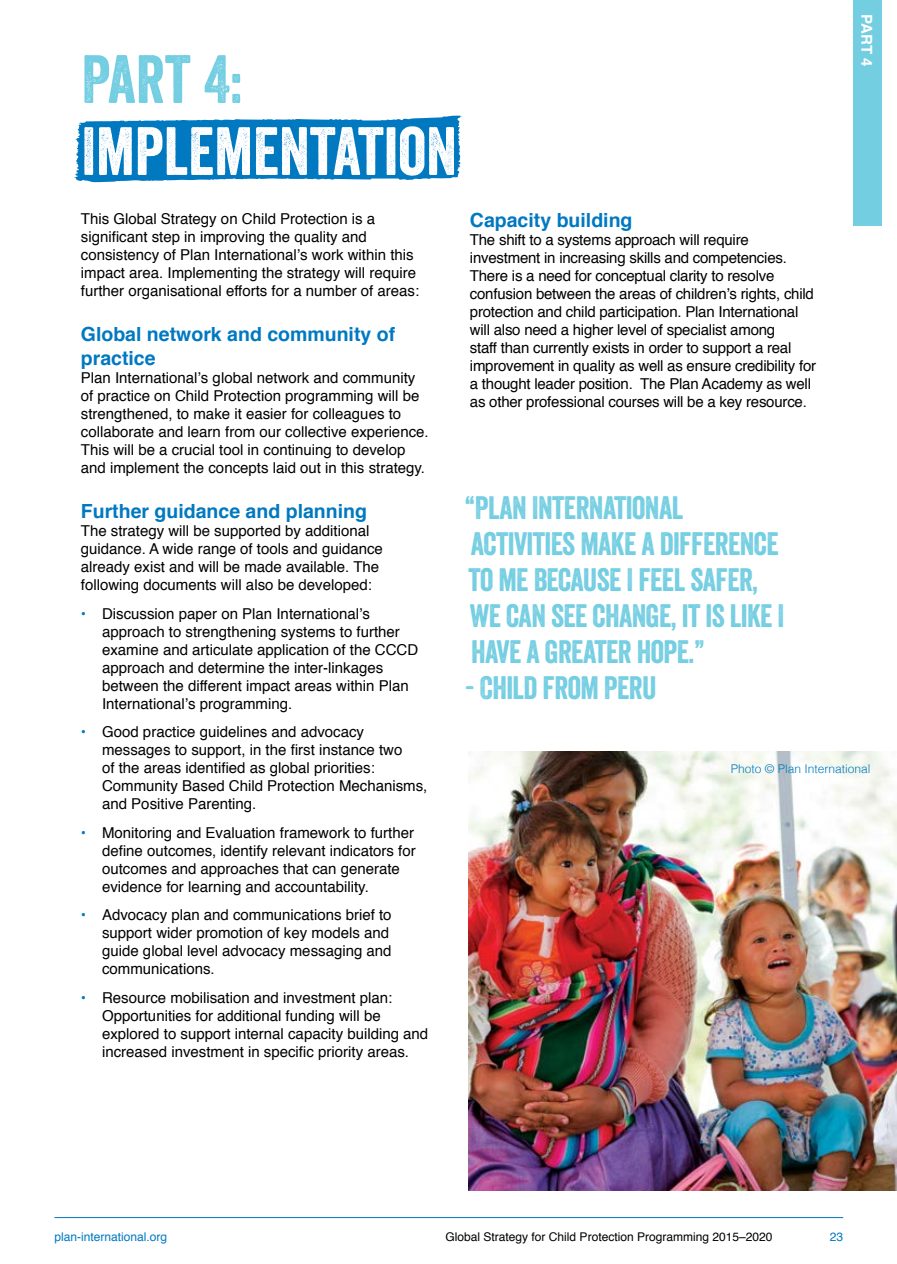
<style>
.page{position:relative;width:897px;height:1264px;background:#fff}
.page>*{position:absolute;margin:0;border:0;box-sizing:border-box;transform-origin:0 0}
.t1{font:66px "Veneer";color:#fff}
.t2{font:66px "Veneer";color:#74cee2}
.t3{font:31.5px/36px "Veneer";letter-spacing:-.02em;color:#74cee2}
.t4{font:700 19.5px/24px "Helvetica";color:#0079c1}
.t5{font:15px/18px "Helvetica";color:#000}
.t6{font:700 15px "Helvetica";color:#fff}
.t7{font:12px "Helvetica";color:#000}
.t8{font:12px "Helvetica";color:#0079c1}
.t9{font:300 12px "Helvetica";color:#0079c1}
.s1{color:#007bc3}
</style>
<div class="page">
<hr style="left:54px;top:1217px;width:789px;height:1px;background:#0079c1">
<div style="left:853px;top:0;width:28px;height:226px;background:#74cee2"></div>
<svg style="left:74px;top:116px;width:388px;height:66px;background:#1c87c7"></svg>
<img style="left:468px;top:751px;width:428px;height:440px">
<h1 class="t2" style="left:81px;top:39px;width:162px">PART 4:</h1>
<h1 class="t1" style="left:81px;top:111px;width:377px">IMPLEMENTATION</h1>
<p class="t6" style="left:878px;top:14px;width:54px;rotate:90deg">Part 4</p>
<p class="t5" style="left:81px;top:210px;width:340px">This Global Strategy on Child Protection is a significant step in improving the quality and consistency of Plan International’s work within this impact area. Implementing the strategy will require further organisational efforts for a number of areas:</p>
<h3 class="t4" style="left:81px;top:322px;width:316px">Global network and community of practice</h3>
<p class="t5" style="left:81px;top:369px;width:349px">Plan International’s global network and community of practice on Child Protection programming will be strengthened, to make it easier for colleagues to collaborate and learn from our collective experience.<br>This will be a crucial tool in continuing to develop and implement the concepts laid out in this strategy.</p>
<h3 class="t4" style="left:81px;top:499px;width:288px">Further guidance and planning</h3>
<p class="t5" style="left:81px;top:522px;width:303px">The strategy will be supported by additional guidance. A wide range of tools and guidance already exist and will be made available. The following documents will also be developed:</p>
<p class="t5" style="left:102px;top:605px;width:317px;text-indent:-21px"><span class="s1">•</span> Discussion paper on Plan International’s approach to strengthening systems to further examine and articulate application of the CCCD approach and determine the inter-linkages between the different impact areas within Plan International’s programming.</p>
<p class="t5" style="left:102px;top:723px;width:327px;text-indent:-21px"><span class="s1">•</span> Good practice guidelines and advocacy messages to support, in the first instance two<br>of the areas identified as global priorities:<br>Community Based Child Protection Mechanisms, and Positive Parenting.</p>
<p class="t5" style="left:102px;top:824px;width:315px;text-indent:-21px"><span class="s1">•</span> Monitoring and Evaluation framework to further define outcomes, identify relevant indicators for outcomes and approaches that can generate evidence for learning and accountability.</p>
<p class="t5" style="left:102px;top:906px;width:291px;text-indent:-21px"><span class="s1">•</span> Advocacy plan and communications brief to support wider promotion of key models and guide global level advocacy messaging and communications.</p>
<p class="t5" style="left:102px;top:989px;width:327px;text-indent:-21px"><span class="s1">•</span> Resource mobilisation and investment plan:<br>Opportunities for additional funding will be explored to support internal capacity building and increased investment in specific priority areas.</p>
<h3 class="t4" style="left:470px;top:209px;width:164px">Capacity building</h3>
<p class="t5" style="left:470px;top:231px;width:348px">The shift to a systems approach will require investment in increasing skills and competencies.<br>There is a need for conceptual clarity to resolve confusion between the areas of children’s rights, child protection and child participation. Plan International will also need a higher level of specialist among<br>staff than currently exists in order to support a real improvement in quality as well as ensure credibility for a thought leader position. The Plan Academy as well as other professional courses will be a key resource.</p>
<h2 class="t3" style="left:464px;top:490px;width:322px">“PLAN INTERNATIONAL<br>ACTIVITIES MAKE A DIFFERENCE<br>TO ME BECAUSE I FEEL SAFER,<br>WE CAN SEE CHANGE, IT IS LIKE I<br>HAVE A GREATER HOPE.”</h2>
<h2 class="t3" style="left:464px;top:670px;width:193px">- CHILD FROM PERU</h2>
<p class="t9" style="left:730px;top:761px;width:141px">Photo © Plan International</p>
<p class="t8" style="left:54px;top:1227px;width:114px">plan-international.org</p>
<p class="t7" style="left:445px;top:1227px;width:328px">Global Strategy for Child Protection Programming 2015–2020</p>
<p class="t8" style="left:829px;top:1227px;width:15px">23</p>
</div>
